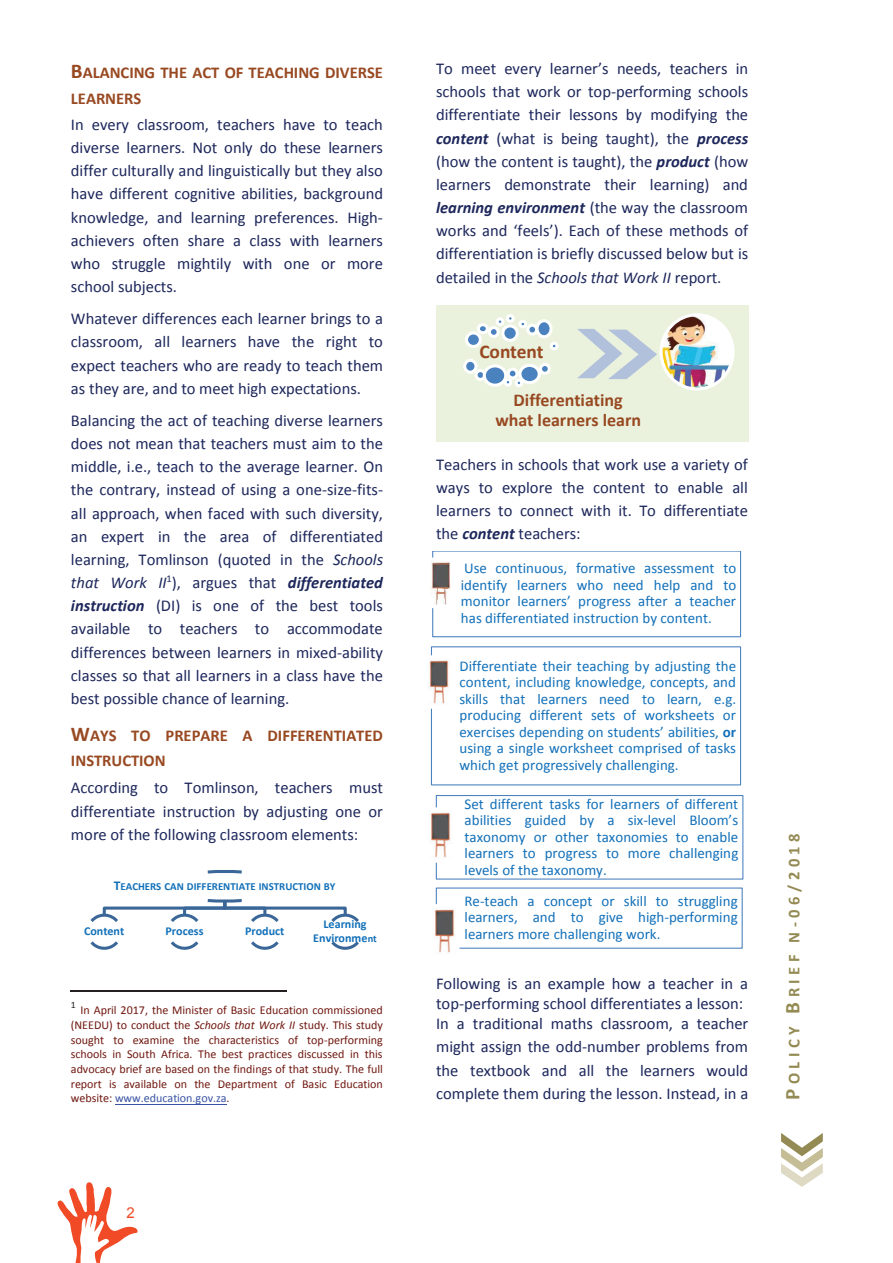
<style>
.page{position:relative;width:893px;height:1263px;background:#fff}
.page>*{position:absolute;margin:0;border:0;box-sizing:border-box;transform-origin:0 0}
.t1{font:700 19.5px "Calibri";letter-spacing:-.005em;color:#984921}
.t2{font:700 18px/19.8px "Calibri";color:#984921;text-align:center}
.t3{font:16.5px/23.1px "Calibri";color:#1d275b;text-align:justify}
.t4{font:700 16.5px/25.7px "Calibri";color:#984921}
.t5{font:700 16.5px "Calibri";letter-spacing:.27em;color:#948a53}
.t6{font:15px/16.5px "Calibri";color:#1270b9;text-align:justify}
.t7{font:15px "Arial";color:#f04b26}
.t8{font:12px/14.7px "Calibri";letter-spacing:-.005em;color:#701810;text-align:justify}
.t9{font:700 12px/13.4px "Calibri";color:#1270b9;text-align:center}
.t10{font:700 10.8px "Calibri";color:#1270b9}
.s1{font-size:21px}
.s2{font-style:italic}
.s3{font-weight:700;font-style:italic}
.s4{font-size:13.5px}
.s5{font-size:10.5px}
.s6{color:#3853a3}
.s7{font-weight:700}
</style>
<div class="page">
<svg style="left:58px;top:1182px;width:80px;height:81px"></svg>
<svg style="left:781px;top:1133px;width:42px;height:54px"></svg>
<hr style="left:71px;top:991px;width:216px;height:1px;background:#231f20">
<hr style="left:115px;top:1104px;width:112px;height:1px;background:#3853a3">
<div style="left:436px;top:305px;width:312px;height:137px;background:#eaf2de"></div>
<svg style="left:207px;top:870px;width:35px;height:4px"></svg>
<svg style="left:90px;top:941px;width:28px;height:9px"></svg>
<svg style="left:170px;top:941px;width:29px;height:9px"></svg>
<svg style="left:251px;top:941px;width:28px;height:9px"></svg>
<svg style="left:90px;top:899px;width:269px;height:23px"></svg>
<svg style="left:331px;top:941px;width:28px;height:9px"></svg>
<div style="left:466px;top:333px;width:14px;height:13px;background:#4a81bf;border-radius:50%"></div>
<div style="left:465px;top:331px;width:17px;height:17px;border:3px solid #fff;border-radius:50%"></div>
<div style="left:478px;top:325px;width:9px;height:8px;background:#4a81bf;border-radius:50%"></div>
<div style="left:477px;top:323px;width:12px;height:11px;border:3px solid #fff;border-radius:50%"></div>
<div style="left:489px;top:328px;width:9px;height:8px;background:#4a81bf;border-radius:50%"></div>
<div style="left:488px;top:326px;width:12px;height:12px;border:3px solid #fff;border-radius:50%"></div>
<div style="left:496px;top:317px;width:8px;height:9px;border:3px solid #fff;border-radius:50%"></div>
<svg style="left:497px;top:317px;width:14px;height:7px"></svg>
<div style="left:506px;top:314px;width:9px;height:9px;border:3px solid #fff;border-radius:50%"></div>
<div style="left:518px;top:320px;width:9px;height:8px;border:3px solid #fff;border-radius:50%"></div>
<div style="left:528px;top:325px;width:9px;height:9px;background:#4a81bf;border-radius:50%"></div>
<div style="left:526px;top:324px;width:12px;height:12px;border:3px solid #fff;border-radius:50%"></div>
<svg style="left:537px;top:321px;width:14px;height:16px"></svg>
<div style="left:535px;top:319px;width:18px;height:19px;border:3px solid #fff;border-radius:50%"></div>
<div style="left:550px;top:342px;width:9px;height:8px;border:3px solid #fff;border-radius:50%"></div>
<svg style="left:503px;top:326px;width:14px;height:14px"></svg>
<div style="left:501px;top:324px;width:18px;height:18px;border:3px solid #fff;border-radius:50%"></div>
<div style="left:465px;top:360px;width:11px;height:12px;background:#4a81bf;border-radius:50%"></div>
<div style="left:463px;top:359px;width:15px;height:15px;border:3px solid #fff;border-radius:50%"></div>
<div style="left:476px;top:371px;width:9px;height:8px;background:#4a81bf;border-radius:50%"></div>
<div style="left:474px;top:369px;width:12px;height:12px;border:3px solid #fff;border-radius:50%"></div>
<div style="left:484px;top:366px;width:22px;height:19px;background:#4a81bf;border-radius:50%"></div>
<div style="left:483px;top:364px;width:24px;height:23px;border:3px solid #fff;border-radius:50%"></div>
<div style="left:504px;top:378px;width:8px;height:8px;border:3px solid #fff;border-radius:50%"></div>
<div style="left:508px;top:369px;width:9px;height:9px;background:#4a81bf;border-radius:50%"></div>
<div style="left:507px;top:368px;width:12px;height:11px;border:3px solid #fff;border-radius:50%"></div>
<svg style="left:505px;top:379px;width:12px;height:7px"></svg>
<div style="left:515px;top:379px;width:8px;height:8px;border:3px solid #fff;border-radius:50%"></div>
<div style="left:520px;top:365px;width:19px;height:18px;background:#4a81bf;border-radius:50%"></div>
<div style="left:518px;top:364px;width:23px;height:20px;border:3px solid #fff;border-radius:50%"></div>
<div style="left:540px;top:364px;width:9px;height:9px;background:#4a81bf;border-radius:50%"></div>
<div style="left:539px;top:363px;width:12px;height:12px;border:3px solid #fff;border-radius:50%"></div>
<svg style="left:577px;top:329px;width:80px;height:50px"></svg>
<img style="left:661px;top:315px;width:72px;height:74px;border-radius:50%">
<div style="left:659px;top:313px;width:76px;height:77px;border:3px solid #fff;border-radius:50%"></div>
<div style="left:432px;top:551px;width:309px;height:86px;border:1px solid #4a81bf"></div>
<img style="left:431px;top:561px;width:19px;height:43px">
<div style="left:431px;top:646px;width:310px;height:139px;border:1px solid #4a81bf"></div>
<img style="left:429px;top:659px;width:20px;height:46px">
<div style="left:436px;top:795px;width:307px;height:84px;border:1px solid #4a81bf"></div>
<img style="left:431px;top:811px;width:20px;height:48px">
<div style="left:436px;top:887px;width:307px;height:62px;border:1px solid #4a81bf"></div>
<img style="left:435px;top:908px;width:21px;height:45px">
<p class="t4" style="left:71px;top:60px;width:313px"><span class="s1">B</span>ALANCING THE ACT OF TEACHING DIVERSE<br>LEARNERS</p>
<p class="t3" style="left:71px;top:113px;width:314px">In every classroom, teachers have to teach diverse learners. Not only do these learners differ culturally and linguistically but they also have different cognitive abilities, background knowledge, and learning preferences. High&shy;achievers often share a class with learners who struggle mightily with one or more school subjects.</p>
<p class="t3" style="left:71px;top:307px;width:314px">Whatever differences each learner brings to a classroom, all learners have the right to expect teachers who are ready to teach them as they are, and to meet high expectations.</p>
<p class="t3" style="left:71px;top:409px;width:314px">Balancing the act of teaching diverse learners does not mean that teachers must aim to the middle, i.e., teach to the average learner. On the contrary, instead of using a one-size-fits&shy;all approach, when faced with such diversity, an expert in the area of differentiated learning, Tomlinson (quoted in the <span class="s2">Schools that Work II</span><sup>1</sup>), argues that <span class="s3">differentiated instruction</span> (DI) is one of the best tools available to teachers to accommodate differences between learners in mixed-ability classes so that all learners in a class have the best possible chance of learning.</p>
<p class="t4" style="left:71px;top:722px;width:314px"><span class="s1">W</span>AYS TO PREPARE A DIFFERENTIATED<br>INSTRUCTION</p>
<p class="t3" style="left:71px;top:776px;width:314px">According to Tomlinson, teachers must differentiate instruction by adjusting one or more of the following classroom elements:</p>
<p class="t10" style="left:114px;top:879px;width:223px"><span class="s4">T</span>EACHERS CAN DIFFERENTIATE INSTRUCTION BY</p>
<p class="t9" style="left:84px;top:924px;width:42px">Content</p>
<p class="t9" style="left:165px;top:924px;width:40px">Process</p>
<p class="t9" style="left:245px;top:924px;width:41px">Product</p>
<p class="t9" style="left:313px;top:918px;width:65px">Learning<br>Environme<span class="s5">nt</span></p>
<p class="t8" style="left:71px;top:1002px;width:314px"><sup>1</sup> In April 2017, the Minister of Basic Education commissioned (NEEDU) to conduct the <span class="s2">Schools that Work II</span> study. This study sought to examine the characteristics of top-performing schools in South Africa. The best practices discussed in this advocacy brief are based on the findings of that study. The full report is available on the Department of Basic Education website: <span class="s6">www.education.gov.za</span>.</p>
<p class="t7" style="left:126px;top:1203px;width:10px">2</p>
<p class="t3" style="left:436px;top:57px;width:314px">To meet every learner’s needs, teachers in schools that work or top-performing schools differentiate their lessons by modifying the <span class="s3">content</span> (what is being taught), the <span class="s3">process </span>(how the content is taught), the <span class="s3">product</span> (how learners demonstrate their learning) and <span class="s3">learning environment</span> (the way the classroom works and ‘feels’). Each of these methods of differentiation is briefly discussed below but is detailed in the <span class="s2">Schools that Work II</span> report.</p>
<p class="t1" style="left:479px;top:339px;width:66px">Content</p>
<p class="t2" style="left:495px;top:390px;width:147px">Differentiating what learners learn</p>
<p class="t3" style="left:436px;top:453px;width:314px">Teachers in schools that work use a variety of ways to explore the content to enable all learners to connect with it. To differentiate the <span class="s3">content</span> teachers:</p>
<p class="t6" style="left:461px;top:560px;width:277px">Use continuous, formative assessment to identify learners who need help and to monitor learners’ progress after a teacher has differentiated instruction by content.</p>
<p class="t6" style="left:460px;top:658px;width:278px">Differentiate their teaching by adjusting the content, including knowledge, concepts, and skills that learners need to learn, e.g. producing different sets of worksheets or exercises depending on students’ abilities, <span class="s7">or </span>using a single worksheet comprised of tasks which get progressively challenging.</p>
<p class="t6" style="left:465px;top:795px;width:275px">Set different tasks for learners of different abilities guided by a six-level Bloom’s taxonomy or other taxonomies to enable learners to progress to more challenging levels of the taxonomy.</p>
<p class="t6" style="left:465px;top:893px;width:275px">Re-teach a concept or skill to struggling learners, and to give high-performing learners more challenging work.</p>
<p class="t3" style="left:436px;top:973px;width:314px;line-height:20.1px;text-align:left">Following is an example how a teacher in a top-performing school differentiates a lesson:<br>In a traditional maths classroom, a teacher</p>
<p class="t3" style="left:436px;top:1035px;width:314px">might assign the odd-number problems from the textbook and all the learners would complete them during the lesson. Instead, in a</p>
<p class="t5" style="left:783px;top:1100px;width:268px;rotate:-90deg"><span class="s1">P</span>OLICY <span class="s1">B</span>RIEF N-06/2018</p>
</div>
